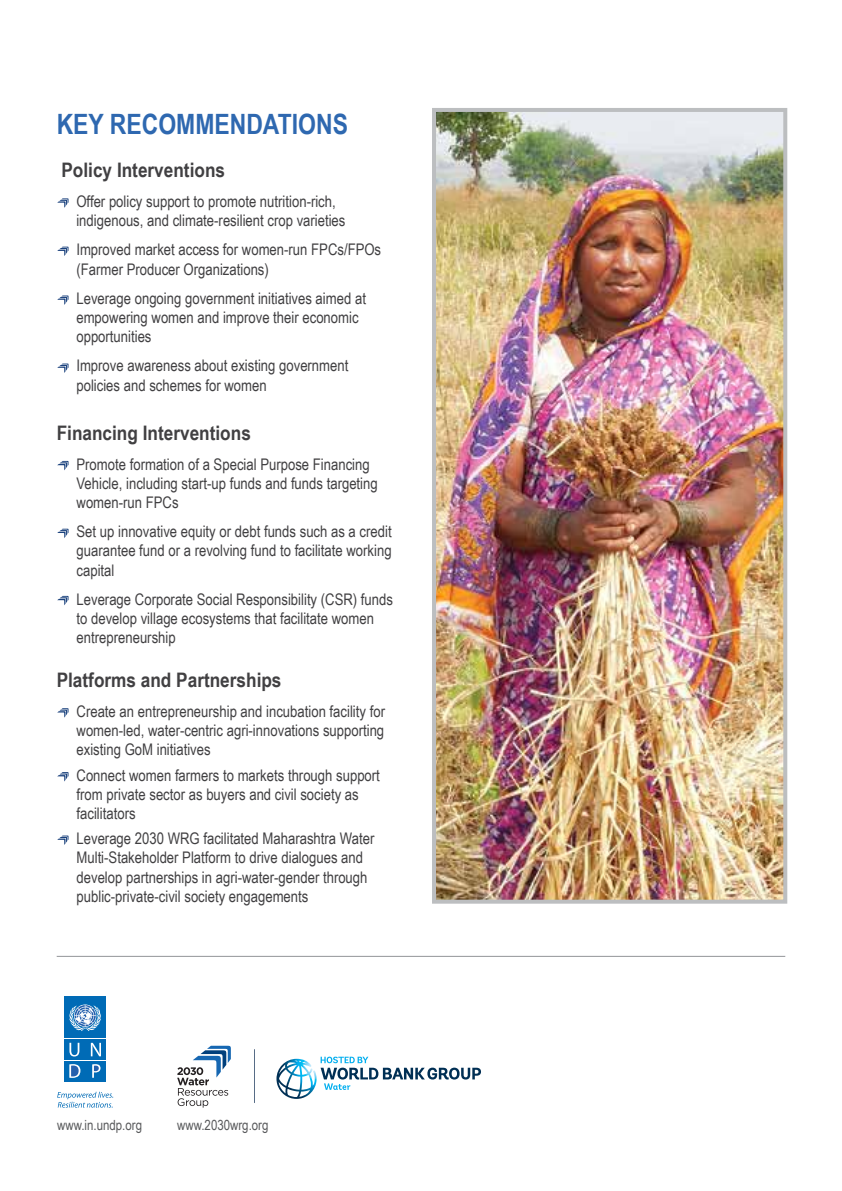
<style>
.page{position:relative;width:842px;height:1191px;background:#fff}
.page>*{position:absolute;margin:0;border:0;box-sizing:border-box;transform-origin:0 0}
.t1{font:700 28px "Arial Narrow";color:#2e68b0}
.t2{font:700 20px "Arial Narrow";color:#414042;scale:1.05 1}
.t3{font:16px/19.2px "Arial Narrow";color:#414042}
.t4{font:14px "Arial Narrow";color:#58595b}
</style>
<div class="page">
<img style="left:437px;top:113px;width:345px;height:785px">
<svg style="left:177px;top:1045px;width:54px;height:62px"></svg>
<svg style="left:276px;top:1056px;width:205px;height:43px"></svg>
<svg style="left:254px;top:1049px;width:1px;height:54px"></svg>
<div style="left:64px;top:1039px;width:21px;height:20px;background:#006bb6"></div>
<svg style="left:69px;top:1042px;width:10px;height:14px"></svg>
<div style="left:86px;top:1039px;width:20px;height:20px;background:#006bb6"></div>
<svg style="left:91px;top:1042px;width:10px;height:14px"></svg>
<div style="left:86px;top:1061px;width:20px;height:20px;background:#006bb6"></div>
<svg style="left:92px;top:1064px;width:9px;height:13px"></svg>
<div style="left:64px;top:1061px;width:21px;height:20px;background:#006bb6"></div>
<svg style="left:69px;top:1064px;width:11px;height:13px"></svg>
<div style="left:64px;top:996px;width:42px;height:42px;background:#006bb6"></div>
<svg style="left:69px;top:1004px;width:32px;height:27px"></svg>
<svg style="left:57px;top:1091px;width:56px;height:16px"></svg>
<hr style="left:57px;top:956px;width:728px;height:1px;background:#939598">
<svg style="left:57px;top:198px;width:12px;height:10px"></svg>
<svg style="left:57px;top:247px;width:12px;height:9px"></svg>
<svg style="left:57px;top:295px;width:12px;height:10px"></svg>
<svg style="left:57px;top:363px;width:12px;height:10px"></svg>
<svg style="left:57px;top:461px;width:12px;height:9px"></svg>
<svg style="left:57px;top:529px;width:12px;height:9px"></svg>
<svg style="left:57px;top:596px;width:12px;height:9px"></svg>
<svg style="left:57px;top:708px;width:12px;height:9px"></svg>
<svg style="left:57px;top:772px;width:12px;height:9px"></svg>
<svg style="left:57px;top:835px;width:12px;height:10px"></svg>
<div style="left:432px;top:108px;width:355px;height:795px;border:4px solid #bcbec0"></div>
<h1 class="t1" style="left:57px;top:103px;width:293px">KEY RECOMMENDATIONS</h1>
<p class="t2" style="left:61px;top:155px;width:157px">Policy Interventions</p>
<p class="t3" style="left:76px;top:191px;width:271px">Offer policy support to promote nutrition-rich, indigenous, and climate-resilient crop varieties</p>
<p class="t3" style="left:76px;top:239px;width:306px">Improved market access for women-run FPCs/FPOs (Farmer Producer Organizations)</p>
<p class="t3" style="left:76px;top:288px;width:291px">Leverage ongoing government initiatives aimed at empowering women and improve their economic opportunities</p>
<p class="t3" style="left:76px;top:355px;width:274px">Improve awareness about existing government policies and schemes for women</p>
<p class="t2" style="left:57px;top:417px;width:186px">Financing Interventions</p>
<p class="t3" style="left:77px;top:454px;width:303px">Promote formation of a Special Purpose Financing<br>Vehicle, including start-up funds and funds targeting women-run FPCs</p>
<p class="t3" style="left:77px;top:521px;width:317px;text-align:justify">Set up innovative equity or debt funds such as a credit guarantee fund or a revolving fund to facilitate working capital</p>
<p class="t3" style="left:77px;top:589px;width:318px">Leverage Corporate Social Responsibility (CSR) funds to develop village ecosystems that facilitate women entrepreneurship</p>
<p class="t2" style="left:57px;top:664px;width:216px">Platforms and Partnerships</p>
<p class="t3" style="left:77px;top:701px;width:310px;text-align:justify">Create an entrepreneurship and incubation facility for women-led, water-centric agri-innovations supporting existing GoM initiatives</p>
<p class="t3" style="left:77px;top:764px;width:305px">Connect women farmers to markets through support from private sector as buyers and civil society as facilitators</p>
<p class="t3" style="left:77px;top:828px;width:299px">Leverage 2030 WRG facilitated Maharashtra Water Multi-Stakeholder Platform to drive dialogues and develop partnerships in agri-water-gender through public-private-civil society engagements</p>
<p class="t4" style="left:57px;top:1114px;width:86px">www.in.undp.org</p>
<p class="t4" style="left:177px;top:1114px;width:93px">www.2030wrg.org</p>
</div>
